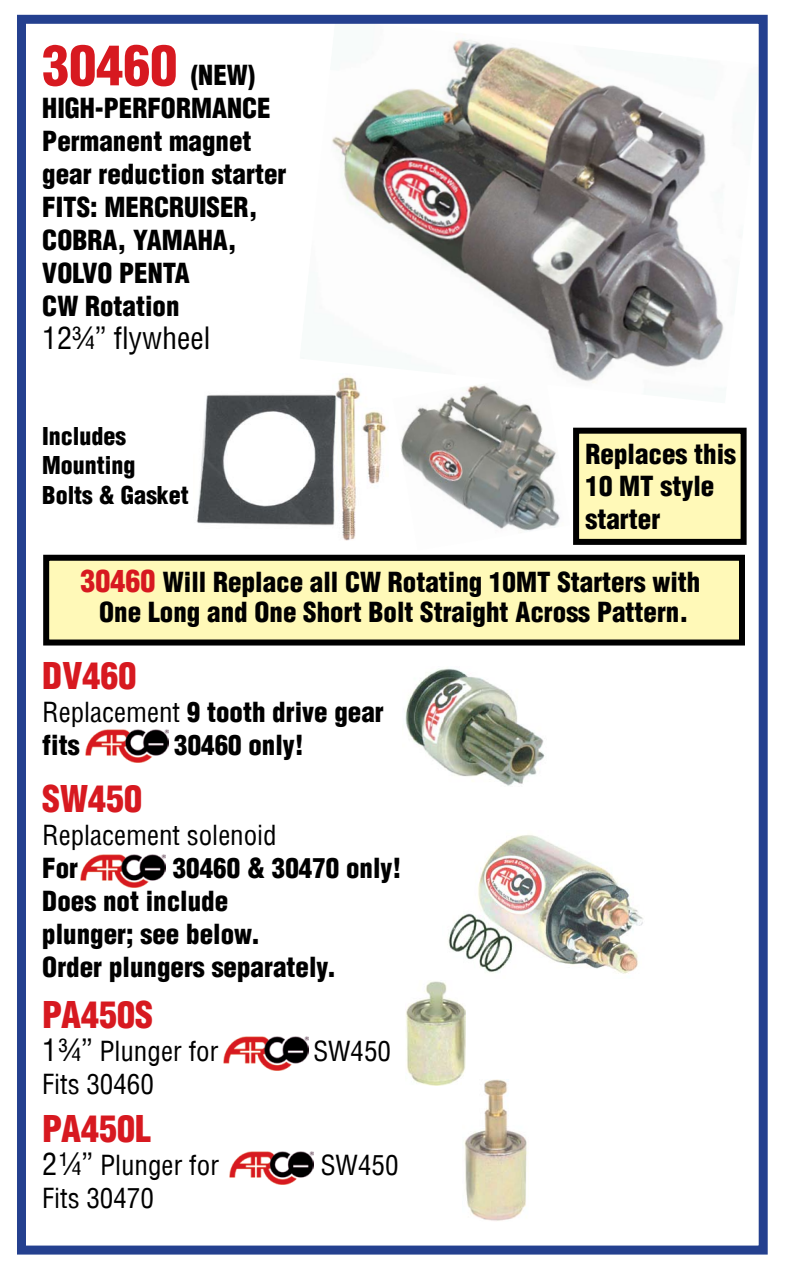
<style>
.page{position:relative;width:785px;height:1272px;background:#fff}
.page>*{position:absolute;margin:0;border:0;box-sizing:border-box;transform-origin:0 0}
.t1{font:54px "Switzerland Cond Black Plain";color:#d71920}
.t2{font:36px "Switzerland Cond Black Plain";color:#d71920}
.t3{font:30px "Switzerland Condensed";color:#000}
.t4{font:27px "Switzerland Cond Black Plain";color:#000}
.t5{font:27px "Switzerland Condensed";color:#000}
.t6{font:24px "Switzerland Cond Black Plain";color:#000}
.s1{font-size:27px;color:#000}
.s2{font-size:30px;color:#d71920}
.s3{font-family:"Switzerland Condensed"}
.s4{font-size:30px}
</style>
<div class="page">
<img style="left:86px;top:730px;width:82px;height:32px">
<img style="left:405px;top:668px;width:140px;height:118px">
<img style="left:332px;top:39px;width:392px;height:344px">
<div style="left:46px;top:558px;width:696px;height:84px;background:#fff9b8"></div>
<div style="left:43px;top:555px;width:702px;height:90px;border:6px solid #000"></div>
<img style="left:196px;top:373px;width:193px;height:168px">
<img style="left:81px;top:854px;width:84px;height:33px">
<img style="left:406px;top:981px;width:59px;height:104px">
<img style="left:462px;top:1079px;width:65px;height:142px">
<img style="left:229px;top:1151px;width:84px;height:33px">
<img style="left:224px;top:1037px;width:85px;height:33px">
<img style="left:448px;top:834px;width:195px;height:140px">
<img style="left:392px;top:373px;width:178px;height:158px">
<div style="left:576px;top:431px;width:168px;height:111px;background:#fff9b8"></div>
<div style="left:573px;top:428px;width:174px;height:117px;border:6px solid #000"></div>
<div style="left:17px;top:15px;width:751px;height:1239px;border:9px solid #24408f"></div>
<p class="t1" style="left:42px;top:32px;width:214px">30460 <span class="s1">(NEW)</span></p>
<p class="t4" style="left:42px;top:92px;width:93px">High-Performance</p>
<p class="t4" style="left:42px;top:125px;width:211px">Permanent magnet</p>
<p class="t4" style="left:42px;top:158px;width:246px">gear reduction starter</p>
<p class="t4" style="left:42px;top:191px;width:99px">Fits: Mercr</p>
<p class="t4" style="left:184px;top:191px;width:28px">uiser</p>
<p class="t4" style="left:249px;top:191px;width:10px">,</p>
<p class="t4" style="left:42px;top:224px;width:31px">Cobra</p>
<p class="t4" style="left:117px;top:224px;width:47px">, Yamaha</p>
<p class="t4" style="left:228px;top:224px;width:10px">,</p>
<p class="t4" style="left:42px;top:257px;width:30px">Volvo</p>
<p class="t4" style="left:119px;top:257px;width:30px">Penta</p>
<p class="t4" style="left:42px;top:290px;width:139px">CW Rotation</p>
<p class="t3" style="left:42px;top:320px;width:170px">12¾” flywheel</p>
<p class="t6" style="left:42px;top:421px;width:85px">Includes</p>
<p class="t6" style="left:42px;top:451px;width:95px">Mounting</p>
<p class="t6" style="left:42px;top:480px;width:148px">Bolts &amp; Gasket</p>
<p class="t4" style="left:585px;top:437px;width:152px">Replaces this</p>
<p class="t4" style="left:585px;top:470px;width:130px">10 MT style</p>
<p class="t4" style="left:585px;top:502px;width:76px">starter</p>
<p class="t4" style="left:80px;top:565px;width:621px"><span class="s2">30460</span> Will Replace all CW Rotating 10MT Starters with</p>
<p class="t4" style="left:99px;top:595px;width:591px">One Long and One Short Bolt Straight Across Pattern.</p>
<p class="t2" style="left:42px;top:653px;width:96px">DV460</p>
<p class="t4" style="left:42px;top:695px;width:343px"><span class="s3">Replacement</span> 9 tooth drive gear</p>
<p class="t4" style="left:42px;top:728px;width:39px">fits</p>
<p class="t4" style="left:174px;top:728px;width:131px">30460 only!</p>
<p class="t2" style="left:42px;top:776px;width:101px">SW450</p>
<p class="t5" style="left:42px;top:818px;width:236px">Replacement solenoid</p>
<p class="t4" style="left:42px;top:851px;width:37px">For</p>
<p class="t4" style="left:173px;top:851px;width:230px">30460 &amp; 30470 only!</p>
<p class="t4" style="left:42px;top:884px;width:187px">Does not include</p>
<p class="t4" style="left:42px;top:917px;width:219px">plunger; see below.</p>
<p class="t4" style="left:42px;top:950px;width:295px">Order plungers separately.</p>
<p class="t2" style="left:42px;top:992px;width:112px">PA450S</p>
<p class="t5" style="left:42px;top:1034px;width:178px"><span class="s4">1 ¾”</span> Plunger for</p>
<p class="t5" style="left:313px;top:1034px;width:80px">SW450</p>
<p class="t5" style="left:42px;top:1067px;width:113px">Fits 30460</p>
<p class="t2" style="left:42px;top:1106px;width:110px">PA450L</p>
<p class="t5" style="left:42px;top:1148px;width:178px"><span class="s4">2 ¼”</span> Plunger for</p>
<p class="t5" style="left:320px;top:1148px;width:80px">SW450</p>
<p class="t5" style="left:42px;top:1181px;width:113px">Fits 30470</p>
</div>
